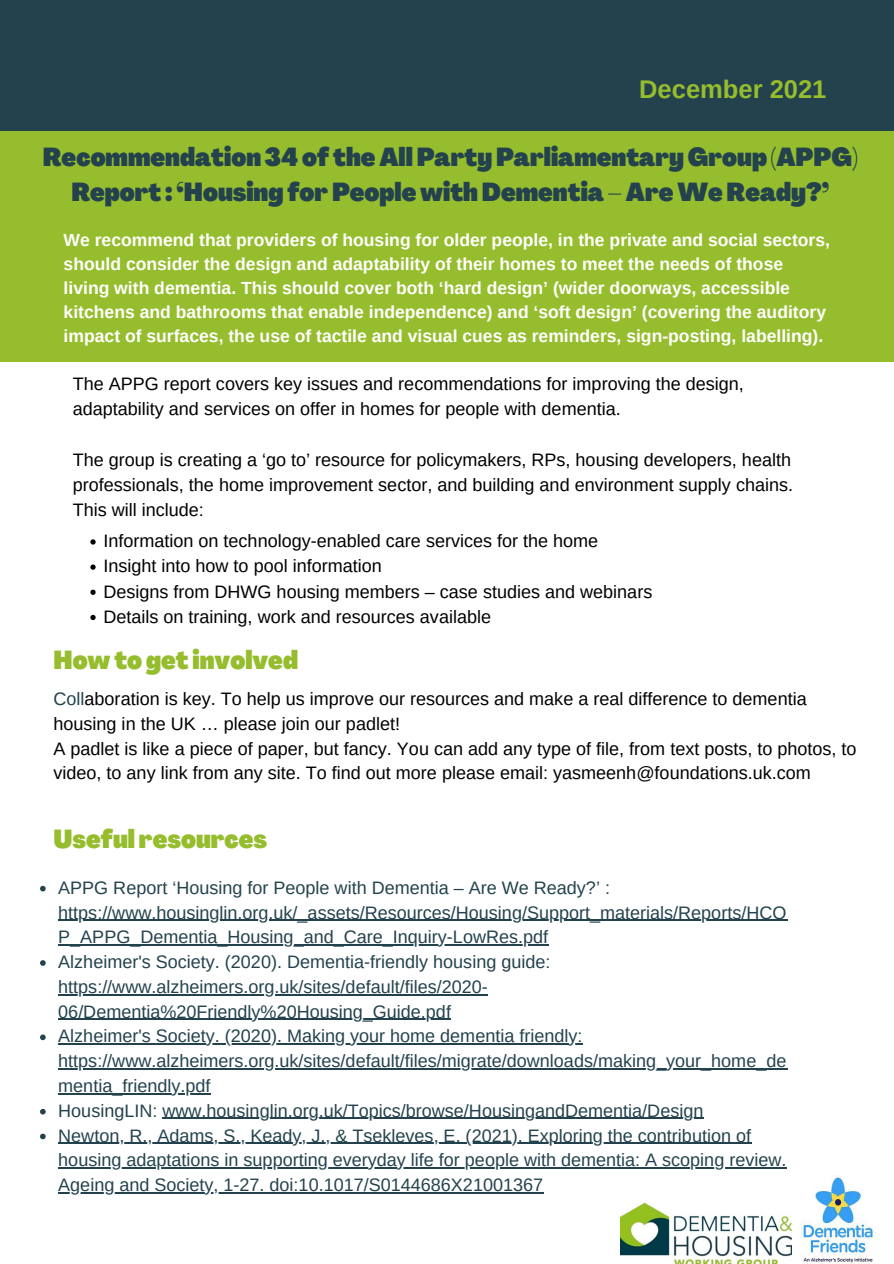
<style>
.page{position:relative;width:894px;height:1264px;background:#fff}
.page>*{position:absolute;margin:0;border:0;box-sizing:border-box;transform-origin:0 0}
.t1{font:900 condensed 25.5px/35px "Agrandir";color:#23424d;text-align:center}
.t2{font:900 condensed 25.5px "Agrandir";color:#96bd2d}
.t3{font:700 25.5px "Arimo";color:#96bd2d}
.t4{font:18px/24.8px "Arimo";color:#23424d}
.t5{font:18px/25.2px "Arimo";color:#000}
.t6{font:700 17.55px/24px "Arimo";color:#fff}
.s1{color:#23424d}
</style>
<div class="page">
<div style="left:0;top:0;width:893px;height:131px;background:#23424d"></div>
<img style="left:620px;top:1202px;width:170px;height:61px">
<div style="left:0;top:131px;width:893px;height:231px;background:#96bd2d"></div>
<svg style="left:40px;top:885px;width:6px;height:6px"></svg>
<hr style="left:58px;top:919px;width:729px;height:1px;background:#23424d">
<hr style="left:58px;top:944px;width:490px;height:1px;background:#23424d">
<svg style="left:40px;top:960px;width:6px;height:5px"></svg>
<hr style="left:58px;top:993px;width:430px;height:2px;background:#23424d">
<hr style="left:58px;top:1018px;width:393px;height:1px;background:#23424d">
<svg style="left:40px;top:1034px;width:6px;height:6px"></svg>
<hr style="left:58px;top:1043px;width:524px;height:1px;background:#23424d">
<hr style="left:58px;top:1068px;width:729px;height:1px;background:#23424d">
<hr style="left:58px;top:1093px;width:152px;height:1px;background:#23424d">
<svg style="left:40px;top:1108px;width:6px;height:6px"></svg>
<hr style="left:162px;top:1117px;width:541px;height:1px;background:#23424d">
<svg style="left:40px;top:1133px;width:6px;height:6px"></svg>
<hr style="left:58px;top:1142px;width:693px;height:1px;background:#23424d">
<hr style="left:58px;top:1167px;width:728px;height:1px;background:#23424d">
<hr style="left:58px;top:1192px;width:485px;height:1px;background:#23424d">
<svg style="left:90px;top:539px;width:6px;height:5px"></svg>
<svg style="left:90px;top:564px;width:6px;height:5px"></svg>
<svg style="left:90px;top:589px;width:6px;height:6px"></svg>
<svg style="left:90px;top:615px;width:6px;height:5px"></svg>
<img style="left:802px;top:1175px;width:73px;height:88px">
<p class="t3" style="left:639px;top:75px;width:189px">December 2021</p>
<p class="t1" style="left:43px;top:142px;width:816px">Recommendation34of theAll Party Parliamentary Group (APPG)<br>Report : ‘Housing for People withDementia–AreWe Ready?’</p>
<p class="t6" style="left:64px;top:228px;width:767px">We recommend that providers of housing for older people, in the private and social sectors, should consider the design and adaptability of their homes to meet the needs of those living with dementia. This should cover both ‘hard design’ (wider doorways, accessible kitchens and bathrooms that enable independence) and ‘soft design’ (covering the auditory impact of surfaces, the use of tactile and visual cues as reminders, sign-posting, labelling).</p>
<p class="t5" style="left:73px;top:371px;width:672px">The APPG report covers key issues and recommendations for improving the design, adaptability and services on offer in homes for people with dementia.</p>
<p class="t5" style="left:73px;top:447px;width:721px;text-align:justify">The group is creating a ‘go to’ resource for policymakers, RPs, housing developers, health professionals, the home improvement sector, and building and environment supply chains.<br>This will include:</p>
<p class="t5" style="left:103px;top:528px;width:496px">Information on technology-enabled care services for the home</p>
<p class="t5" style="left:103px;top:553px;width:280px">Insight into how to pool information</p>
<p class="t5" style="left:103px;top:578px;width:550px">Designs from DHWG housing members – case studies and webinars</p>
<p class="t5" style="left:103px;top:604px;width:389px">Details on training, work and resources available</p>
<p class="t2" style="left:54px;top:650px;width:246px">How to get involved</p>
<p class="t5" style="left:53px;top:686px;width:754px;line-height:24.8px"><span class="s1">Coll</span>aboration is key. To help us improve our resources and make a real difference to dementia housing in the UK … please join our padlet!</p>
<p class="t5" style="left:53px;top:736px;width:804px;line-height:24.8px">A padlet is like a piece of paper, but fancy. You can add any type of file, from text posts, to photos, to video, to any link from any site. To find out more please email: yasmeenh@foundations.uk.com</p>
<p class="t2" style="left:54px;top:828px;width:215px">Useful resources</p>
<p class="t4" style="left:58px;top:875px;width:729px">APPG Report ‘Housing for People with Dementia – Are We Ready?’ : https://www.housinglin.org.uk/_assets/Resources/Housing/Support_materials/Reports/HCO<br>P_APPG_Dementia_Housing_and_Care_Inquiry-LowRes.pdf</p>
<p class="t4" style="left:58px;top:949px;width:493px">Alzheimer's Society. (2020). Dementia-friendly housing guide: https://www.alzheimers.org.uk/sites/default/files/2020-<br>06/Dementia%20Friendly%20Housing_Guide.pdf</p>
<p class="t4" style="left:58px;top:1023px;width:729px">Alzheimer's Society. (2020). Making your home dementia friendly: https://www.alzheimers.org.uk/sites/default/files/migrate/downloads/making_your_home_de mentia_friendly.pdf</p>
<p class="t4" style="left:58px;top:1098px;width:646px">HousingLIN: www.housinglin.org.uk/Topics/browse/HousingandDementia/Design</p>
<p class="t4" style="left:58px;top:1122px;width:729px">Newton, R., Adams, S., Keady, J., &amp; Tsekleves, E. (2021). Exploring the contribution of housing adaptations in supporting everyday life for people with dementia: A scoping review.<br>Ageing and Society, 1-27. doi:10.1017/S0144686X21001367</p>
</div>
